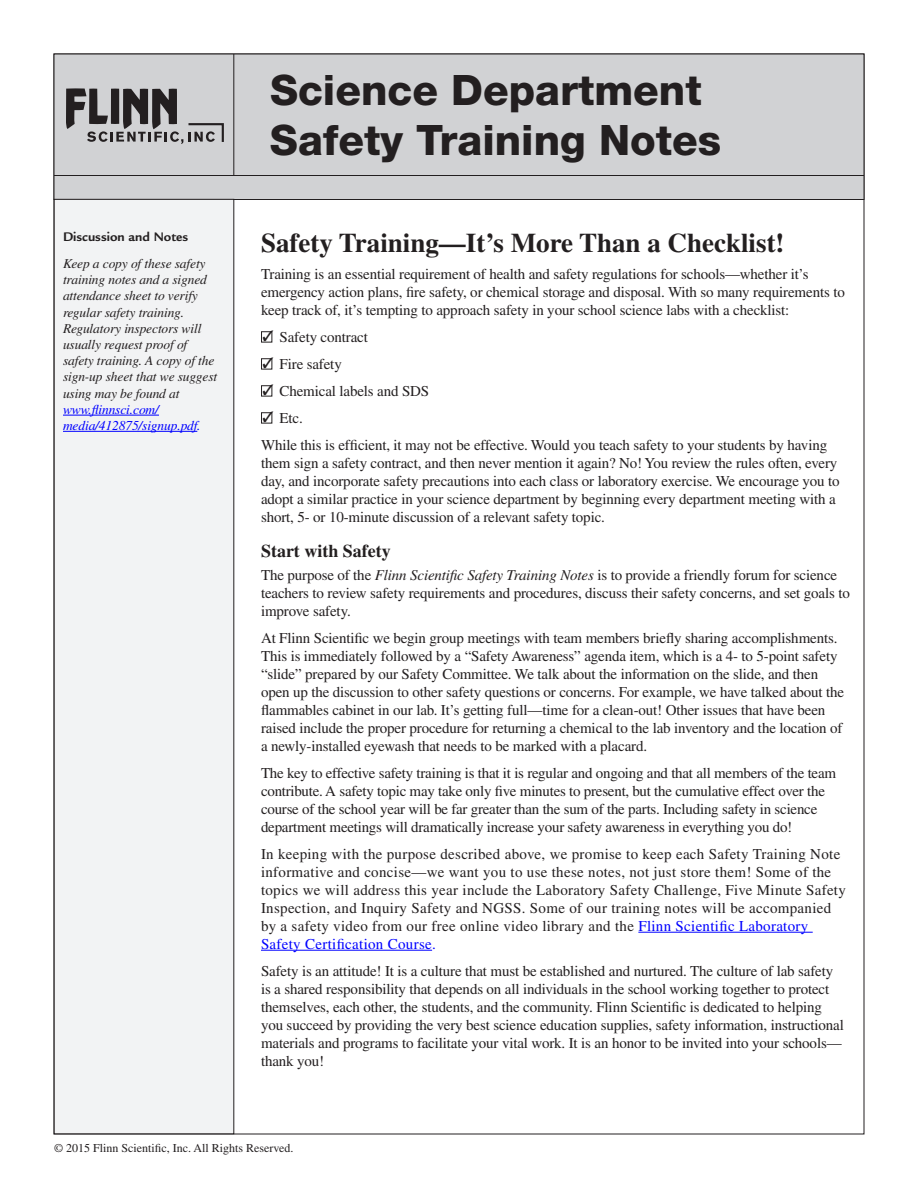
<style>
.page{position:relative;width:918px;height:1188px;background:#fff}
.page>*{position:absolute;margin:0;border:0;box-sizing:border-box;transform-origin:0 0}
.Headline{font:800 42px/50.4px "Helvetica Neue";color:#231f20}
.Headline-2{font:700 27px "Times";color:#231f20}
.Sidehead{font:700 18px "Times";color:#231f20}
.Body{font:15px/18px "Times";letter-spacing:-.01em;color:#231f20}
.Body-2{font:15px/18px "Times";letter-spacing:.02em;color:#231f20}
.Discuss_copy{font:italic 13.5px/16.2px "Times";letter-spacing:-.01em;color:#231f20}
.t1{font:700 13.5px "Legacy Sans";color:#231f20}
.t2{font:12px "Times";color:#231f20}
.s1{color:#00f}
.s2{font-style:italic}
</style>
<div class="page">
<div style="left:54px;top:54px;width:810px;height:146px;background:#d1d2d4;border:1px solid #231f20"></div>
<hr style="left:234px;top:54px;width:1px;height:122px;background:#231f20">
<hr style="left:54px;top:175px;width:810px;height:1px;background:#231f20">
<svg style="left:66px;top:88px;width:158px;height:56px"></svg>
<div style="left:54px;top:199px;width:180px;height:935px;background:#f2f3f4;border:1px solid #231f20"></div>
<hr style="left:638px;top:932px;width:175px;height:1px;background:#00f">
<hr style="left:261px;top:950px;width:171px;height:1px;background:#00f">
<div style="left:261px;top:331px;width:11px;height:11px;border:1px solid #231f20"></div>
<div style="left:261px;top:358px;width:11px;height:11px;border:1px solid #231f20"></div>
<div style="left:261px;top:385px;width:11px;height:11px;border:1px solid #231f20"></div>
<div style="left:261px;top:412px;width:11px;height:11px;border:1px solid #231f20"></div>
<hr style="left:63px;top:415px;width:96px;height:1px;background:#00f">
<hr style="left:63px;top:431px;width:134px;height:1px;background:#00f">
<svg style="left:263px;top:331px;width:10px;height:10px"></svg>
<svg style="left:263px;top:358px;width:10px;height:10px"></svg>
<svg style="left:263px;top:385px;width:10px;height:10px"></svg>
<svg style="left:263px;top:412px;width:10px;height:10px"></svg>
<p class="t1" style="left:63px;top:229px;width:127px">Discussion and Notes</p>
<p class="Discuss_copy" style="left:63px;top:255px;width:156px">Keep a copy of these safety training notes and a signed attendance sheet to verify regular safety training.<br>Regulatory inspectors will usually request proof of safety training. A copy of the sign-up sheet that we suggest using may be found at <span class="s1">www.flinnsci.com/ media/412875/signup.pdf.</span></p>
<p class="Headline" style="left:270px;top:65px;width:453px">Science Department<br>Safety Training Notes</p>
<p class="Headline-2" style="left:261px;top:227px;width:525px">Safety Training—It’s More Than a Checklist!</p>
<p class="Body" style="left:261px;top:265px;width:585px">Training is an essential requirement of health and safety regulations for schools—whether it’s emergency action plans, fire safety, or chemical storage and disposal. With so many requirements to keep track of, it’s tempting to approach safety in your school science labs with a checklist:</p>
<p class="Body" style="left:280px;top:328px;width:90px">Safety contract</p>
<p class="Body" style="left:280px;top:355px;width:64px">Fire safety</p>
<p class="Body" style="left:280px;top:382px;width:151px">Chemical labels and SDS</p>
<p class="Body" style="left:280px;top:409px;width:25px">Etc.</p>
<p class="Body" style="left:261px;top:436px;width:580px">While this is efficient, it may not be effective. Would you teach safety to your students by having them sign a safety contract, and then never mention it again? No! You review the rules often, every day, and incorporate safety precautions into each class or laboratory exercise. We encourage you to adopt a similar practice in your science department by beginning every department meeting with a short, 5- or 10-minute discussion of a relevant safety topic.</p>
<p class="Sidehead" style="left:261px;top:540px;width:131px">Start with Safety</p>
<p class="Body" style="left:261px;top:566px;width:590px">The purpose of the <span class="s2">Flinn Scientific Safety Training Notes</span> is to provide a friendly forum for science teachers to review safety requirements and procedures, discuss their safety concerns, and set goals to improve safety.</p>
<p class="Body" style="left:261px;top:629px;width:585px">At Flinn Scientific we begin group meetings with team members briefly sharing accomplishments.<br>This is immediately followed by a “Safety Awareness” agenda item, which is a 4- to 5-point safety “slide” prepared by our Safety Committee. We talk about the information on the slide, and then open up the discussion to other safety questions or concerns. For example, we have talked about the flammables cabinet in our lab. It’s getting full—time for a clean-out! Other issues that have been raised include the proper procedure for returning a chemical to the lab inventory and the location of a newly-installed eyewash that needs to be marked with a placard.</p>
<p class="Body" style="left:261px;top:764px;width:577px">The key to effective safety training is that it is regular and ongoing and that all members of the team contribute. A safety topic may take only five minutes to present, but the cumulative effect over the course of the school year will be far greater than the sum of the parts. Including safety in science department meetings will dramatically increase your safety awareness in everything you do!</p>
<p class="Body-2" style="left:261px;top:845px;width:586px">In keeping with the purpose described above, we promise to keep each Safety Training Note informative and concise—we want you to use these notes, not just store them! Some of the topics we will address this year include the Laboratory Safety Challenge, Five Minute Safety Inspection, and Inquiry Safety and NGSS. Some of our training notes will be accompanied by a safety video from our free online video library and the <span class="s1">Flinn Scientific Laboratory Safety Certification Course.</span></p>
<p class="Body" style="left:261px;top:962px;width:584px">Safety is an attitude! It is a culture that must be established and nurtured. The culture of lab safety is a shared responsibility that depends on all individuals in the school working together to protect themselves, each other, the students, and the community. Flinn Scientific is dedicated to helping you succeed by providing the very best science education supplies, safety information, instructional materials and programs to facilitate your vital work. It is an honor to be invited into your schools— thank you!</p>
<p class="t2" style="left:54px;top:1142px;width:241px">© 2015 Flinn Scientific, Inc. All Rights Reserved.</p>
</div>
